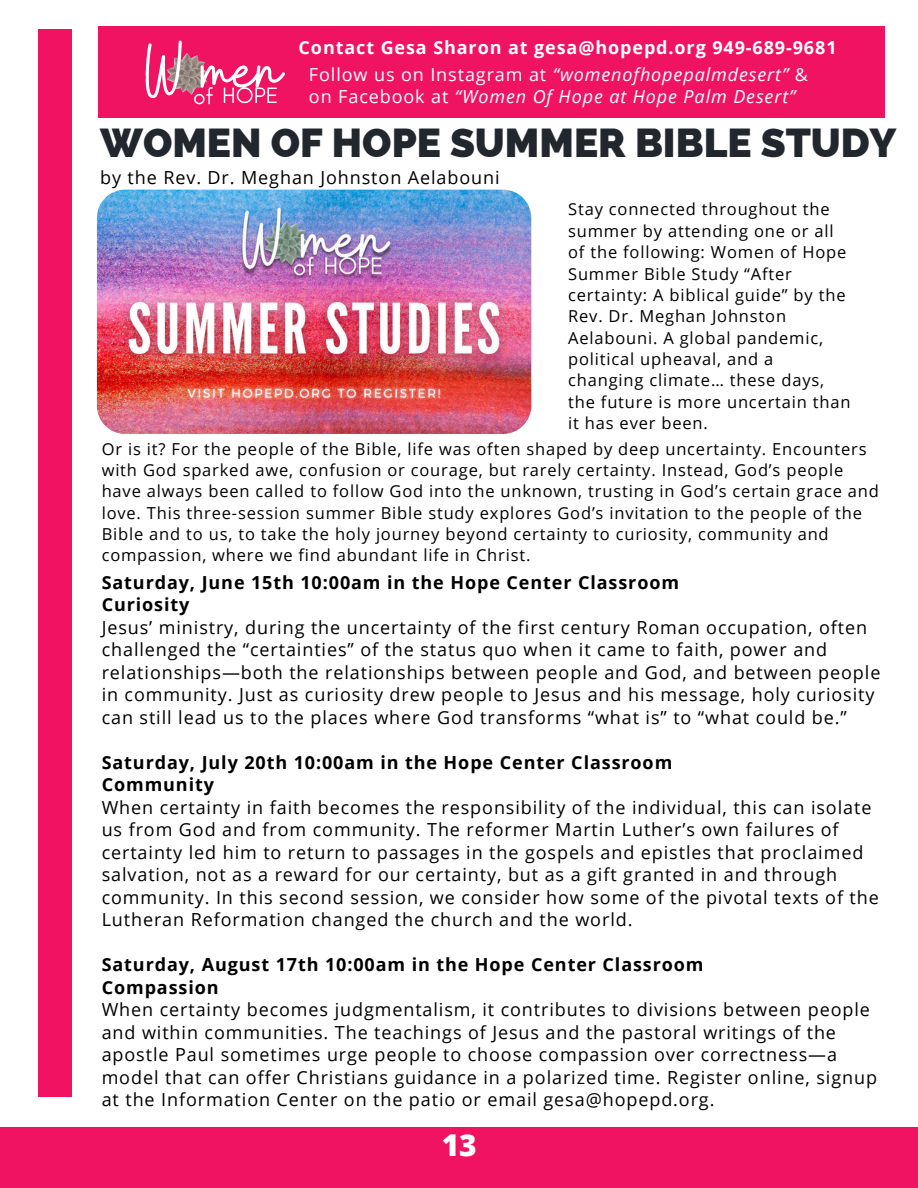
<style>
.page{position:relative;width:918px;height:1188px;background:#fff}
.page>*{position:absolute;margin:0;border:0;box-sizing:border-box;transform-origin:0 0}
.t1{font:800 40.5px "Raleway";color:#21272d}
.t2{font:800 30px "Open Sans";color:#fff}
.t3{font:18px/22.5px "Open Sans";letter-spacing:.05em;color:#000}
.t4{font:700 18px "Open Sans";letter-spacing:.05em;color:#000}
.t5{font:italic 18px "Open Sans";letter-spacing:.05em;color:#fff}
.t6{font:700 18px "Open Sans";letter-spacing:.05em;color:#fff}
.t7{font:16.5px/21.3px "Open Sans";letter-spacing:.05em;color:#000}
.s1{font-style:normal}
</style>
<div class="page">
<div style="left:38px;top:29px;width:34px;height:1067px;background:#f01362"></div>
<div style="left:0;top:1127px;width:918px;height:61px;background:#f01362"></div>
<div style="left:99px;top:27px;width:786px;height:91px;background:#f01362"></div>
<img style="left:145px;top:40px;width:140px;height:65px">
<img style="left:97px;top:190px;width:434px;height:244px;border-radius:28px">
<p class="t6" style="left:299px;top:35px;width:539px">Contact Gesa Sharon at gesa@hopepd.org 949-689-9681</p>
<h2 class="t5" style="left:309px;top:61px;width:500px"><span class="s1">Follow us on Instagram at</span> “womenofhopepalmdesert” <span class="s1">&amp;</span></h2>
<h1 class="t5" style="left:309px;top:84px;width:488px"><span class="s1">on Facebook at</span> “Women Of Hope at Hope Palm Desert”</h1>
<p class="t1" style="left:100px;top:119px;width:798px">WOMEN OF HOPE SUMMER BIBLE STUDY</p>
<p class="t3" style="left:100px;top:166px;width:401px">by the Rev. Dr. Meghan Johnston Aelabouni</p>
<p class="t7" style="left:568px;top:198px;width:284px">Stay connected throughout the summer by attending one or all of the following: Women of Hope<br>Summer Bible Study “After certainty: A biblical guide” by the<br>Rev. Dr. Meghan Johnston<br>Aelabouni. A global pandemic, political upheaval, and a changing climate… these days, the future is more uncertain than it has ever been.</p>
<p class="t7" style="left:102px;top:437px;width:779px">Or is it? For the people of the Bible, life was often shaped by deep uncertainty. Encounters with God sparked awe, confusion or courage, but rarely certainty. Instead, God’s people have always been called to follow God into the unknown, trusting in God’s certain grace and love. This three-session summer Bible study explores God’s invitation to the people of the Bible and to us, to take the holy journey beyond certainty to curiosity, community and compassion, where we find abundant life in Christ.</p>
<p class="t4" style="left:102px;top:570px;width:579px">Saturday, June 15th 10:00am in the Hope Center Classroom</p>
<p class="t4" style="left:102px;top:592px;width:89px">Curiosity</p>
<p class="t3" style="left:102px;top:616px;width:780px">Jesus’ ministry, during the uncertainty of the first century Roman occupation, often challenged the “certainties” of the status quo when it came to faith, power and relationships—both the relationships between people and God, and between people in community. Just as curiosity drew people to Jesus and his message, holy curiosity can still lead us to the places where God transforms “what is” to “what could be.”</p>
<p class="t4" style="left:102px;top:750px;width:572px">Saturday, July 20th 10:00am in the Hope Center Classroom</p>
<p class="t4" style="left:102px;top:772px;width:114px">Community</p>
<p class="t3" style="left:102px;top:796px;width:779px">When certainty in faith becomes the responsibility of the individual, this can isolate us from God and from community. The reformer Martin Luther’s own failures of certainty led him to return to passages in the gospels and epistles that proclaimed salvation, not as a reward for our certainty, but as a gift granted in and through community. In this second session, we consider how some of the pivotal texts of the Lutheran Reformation changed the church and the world.</p>
<p class="t4" style="left:102px;top:952px;width:603px">Saturday, August 17th 10:00am in the Hope Center Classroom</p>
<p class="t4" style="left:102px;top:975px;width:119px">Compassion</p>
<p class="t3" style="left:102px;top:998px;width:777px">When certainty becomes judgmentalism, it contributes to divisions between people and within communities. The teachings of Jesus and the pastoral writings of the apostle Paul sometimes urge people to choose compassion over correctness—a model that can offer Christians guidance in a polarized time. Register online, signup at the Information Center on the patio or email gesa@hopepd.org.</p>
<p class="t2" style="left:442px;top:1124px;width:37px">13</p>
</div>
